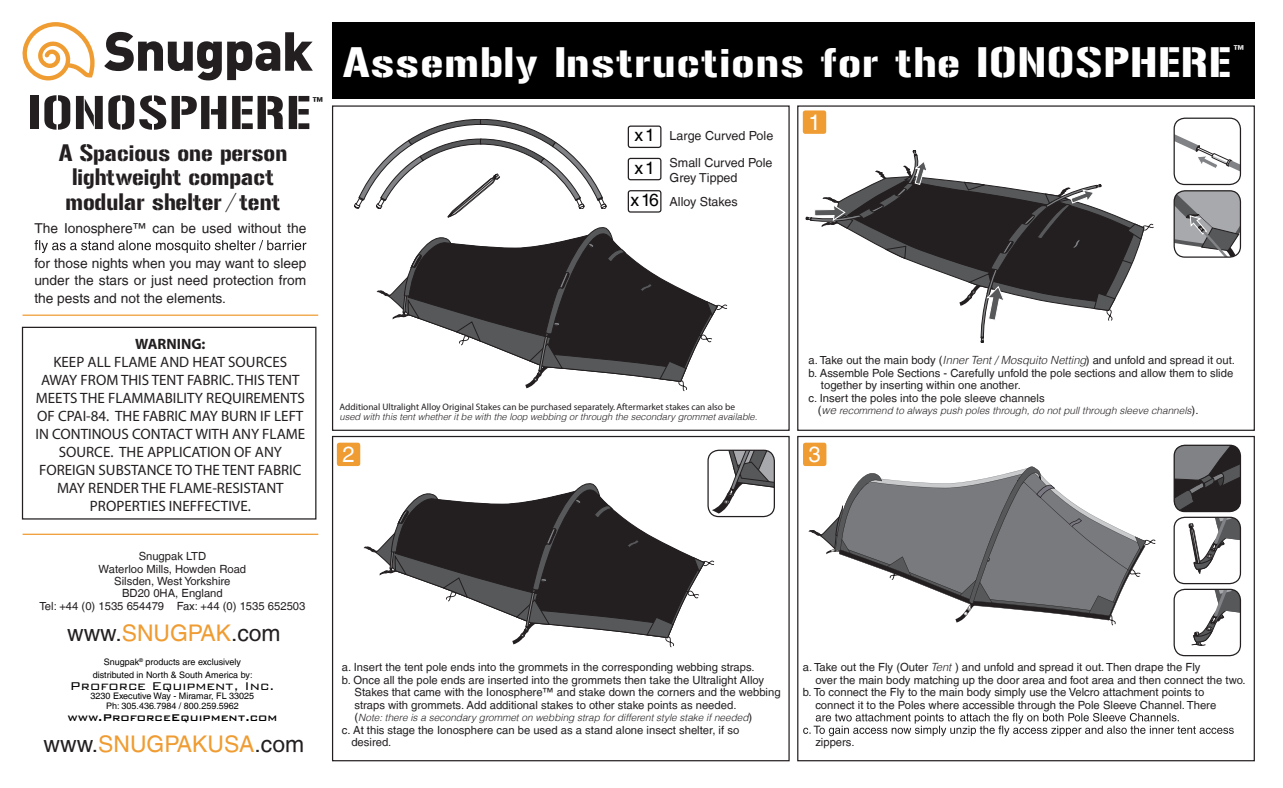
<style>
.page{position:relative;width:1283px;height:788px;background:#fff}
.page>*{position:absolute;margin:0;border:0;box-sizing:border-box;transform-origin:0 0}
.t1{font:46.88px "Gunplay";letter-spacing:.025em;color:#231f20;scale:1.1 1}
.t2{font:42.25px "Gunplay";letter-spacing:.025em;color:#fff;scale:1.1 1}
.t3{font:23.62px/24.5px "Gunplay";color:#231f20}
.t4{font:22.88px "Helvetica LT";color:#ef9c32}
.t5{font:22.88px "Helvetica LT";color:#231f20}
.t6{font:22px "Helvetica LT";color:#fff}
.t7{font:17.5px "Helvetica LT";letter-spacing:.1em;color:#000001}
.t8{font:15px/18px "Myriad Pro";color:#231f20;text-align:center}
.t9{font:300 15px "Bank Gothic BT";color:#000}
.t10{font:700 15px "Myriad Pro";color:#231f20}
.t11{font:13.75px/17.5px "Helvetica LT";color:#231f20;text-align:justify}
.t12{font:500 13px "Bank Gothic BT";color:#000}
.t13{font:12.62px "Gunplay";color:#000001;scale:1.1 1}
.t14{font:12.62px "Gunplay";color:#fff;scale:1.1 1}
.t15{font:12.5px/15px "Helvetica LT";color:#231f20}
.t16{font:11.25px/12.4px "Helvetica LT";color:#231f20}
.t17{font:italic 300 10px "Helvetica";color:#231f20}
.t18{font:9.38px "Myriad Pro";color:#231f20}
.t19{font:italic 300 9.38px "Helvetica";color:#231f20}
.t20{font:9px/13.1px "Helvetica LT";color:#000;text-align:center}
.s1{color:#ef9c32}
.s2{color:#231f20}
.s3{font-family:"Helvetica";font-weight:300;font-style:italic}
.s4{font-family:"Helvetica LT";font-weight:400;font-style:normal;font-size:11.25px}
.s5{font-size:11.25px}
</style>
<div class="page">
<div style="left:332px;top:105px;width:457px;height:326px;border:1px solid #231f20"></div>
<div style="left:797px;top:105px;width:457px;height:326px;border:1px solid #231f20"></div>
<div style="left:332px;top:436px;width:457px;height:325px;border:1px solid #231f20"></div>
<div style="left:797px;top:436px;width:457px;height:325px;border:1px solid #231f20"></div>
<div style="left:332px;top:22px;width:922px;height:77px;background:#000001"></div>
<svg style="left:806px;top:150px;width:347px;height:193px"></svg>
<div style="left:803px;top:110px;width:23px;height:24px;background:#ef9c32;border-radius:2px"></div>
<div style="left:337px;top:442px;width:23px;height:24px;background:#ef9c32;border-radius:2px"></div>
<div style="left:803px;top:442px;width:23px;height:24px;background:#ef9c32;border-radius:2px"></div>
<svg style="left:1175px;top:119px;width:65px;height:65px"></svg>
<div style="left:1173px;top:118px;width:68px;height:67px;border:1px solid #231f20;border-radius:11px"></div>
<svg style="left:363px;top:451px;width:411px;height:196px"></svg>
<div style="left:707px;top:449px;width:68px;height:68px;border:1px solid #231f20;border-radius:11px"></div>
<svg style="left:1175px;top:192px;width:64px;height:64px;background:#9d9da0"></svg>
<div style="left:1173px;top:190px;width:68px;height:68px;border:1px solid #231f20;border-radius:11px"></div>
<svg style="left:1175px;top:446px;width:65px;height:65px;background:#4b4a4c"></svg>
<div style="left:1173px;top:444px;width:68px;height:68px;border:1px solid #231f20;border-radius:11px"></div>
<svg style="left:1188px;top:518px;width:51px;height:55px"></svg>
<div style="left:1173px;top:516px;width:68px;height:68px;border:1px solid #231f20;border-radius:11px"></div>
<div style="left:627px;top:158px;width:34px;height:22px;border:1px solid #231f20;border-radius:2px"></div>
<div style="left:627px;top:125px;width:34px;height:23px;border:1px solid #231f20;border-radius:2px"></div>
<div style="left:627px;top:190px;width:34px;height:22px;border:1px solid #231f20;border-radius:2px"></div>
<svg style="left:803px;top:713px;width:430px;height:23px"></svg>
<svg style="left:1191px;top:590px;width:48px;height:55px"></svg>
<div style="left:1173px;top:588px;width:68px;height:68px;border:1px solid #231f20;border-radius:11px"></div>
<svg style="left:376px;top:227px;width:351px;height:164px"></svg>
<svg style="left:35px;top:240px;width:271px;height:13px"></svg>
<svg style="left:808px;top:466px;width:347px;height:159px"></svg>
<svg style="left:354px;top:119px;width:252px;height:99px"></svg>
<svg style="left:104px;top:32px;width:209px;height:48px"></svg>
<svg style="left:22px;top:22px;width:73px;height:58px"></svg>
<div style="left:22px;top:327px;width:294px;height:192px;border:1px solid #231f20"></div>
<hr style="left:23px;top:533px;width:295px;height:2px;background:#ef9c32">
<hr style="left:22px;top:314px;width:296px;height:2px;background:#ef9c32">
<h1 class="t1" style="left:28px;top:79px;width:258px">IONOSPHERE</h1>
<p class="t13" style="left:312px;top:93px;width:11px">™</p>
<h3 class="t3" style="left:59px;top:138px;width:230px">A Spacious one person lightweight compact modular shelter /tent</h3>
<p class="t11" style="left:34px;top:219px;width:273px">The Ionosphere™ can be used without the</p>
<p class="t11" style="left:34px;top:254px;width:273px">for those nights when you may want to sleep under the stars or just need protection from the pests and not the elements.</p>
<h3 class="t10" style="left:135px;top:334px;width:72px">WARNING:</h3>
<p class="t8" style="left:35px;top:352px;width:271px">KEEP ALL FLAME AND HEAT SOURCES AWAY FROM THIS TENT FABRIC. THIS TENT MEETS THE FLAMMABILITY REQUIREMENTS OF CPAI-84. THE FABRIC MAY BURN IF LEFT IN CONTINOUS CONTACT WITH ANY FLAME SOURCE. THE APPLICATION OF ANY FOREIGN SUBSTANCE TO THE TENT FABRIC MAY RENDER THE FLAME-RESISTANT PROPERTIES INEFFECTIVE.</p>
<p class="t16" style="left:39px;top:550px;width:267px;text-align:center">Snugpak LTD<br>Waterloo Mills, Howden Road<br>Silsden, West Yorkshire<br>BD20 0HA, England<br>Tel: +44 (0) 1535 654479 Fax: +44 (0) 1535 652503</p>
<h3 class="t5" style="left:67px;top:619px;width:215px">www.<span class="s1">SNUGPAK</span>.com</h3>
<p class="t20" style="left:93px;top:654px;width:161px">Snugpak<sup>®</sup> products are exclusively distributed in North &amp; South America by:</p>
<h3 class="t9" style="left:70px;top:677px;width:206px">Proforce Equipment, Inc.</h3>
<p class="t20" style="left:91px;top:691px;width:165px;line-height:9.9px">3230 Executive Way - Miramar, FL 33025<br>Ph: 305.436.7984 / 800.259.5962</p>
<p class="t12" style="left:68px;top:710px;width:211px">www.ProforceEquipment.com</p>
<h3 class="t4" style="left:44px;top:730px;width:262px"><span class="s2">www.</span>SNUGPAKUSA<span class="s2">.com</span></h3>
<h2 class="t2" style="left:343px;top:31px;width:809px">Assembly Instructions for the IONOSPHERE</h2>
<p class="t14" style="left:1233px;top:40px;width:11px">™</p>
<h3 class="t7" style="left:634px;top:125px;width:22px">x1</h3>
<p class="t15" style="left:669px;top:128px;width:105px">Large Curved Pole</p>
<h3 class="t6" style="left:808px;top:109px;width:14px">1</h3>
<h3 class="t7" style="left:634px;top:157px;width:22px">x1</h3>
<p class="t15" style="left:669px;top:155px;width:104px">Small Curved Pole<br>Grey Tipped</p>
<h3 class="t7" style="left:630px;top:189px;width:30px">x16</h3>
<p class="t15" style="left:669px;top:194px;width:70px">Alloy Stakes</p>
<p class="t18" style="left:339px;top:401px;width:397px">Additional Ultralight Alloy Original Stakes can be purchased separately. Aftermarket stakes can also be</p>
<p class="t19" style="left:339px;top:409px;width:419px">used with this tent whether it be with the loop webbing or through the secondary grommet available.</p>
<p class="t16" style="left:808px;top:354px;width:428px">a. Take out the main body (<span class="s3">Inner Tent / Mosquito Netting</span>) and unfold and spread it out.</p>
<p class="t16" style="left:808px;top:366px;width:426px">b. Assemble Pole Sections - Carefully unfold the pole sections and allow them to slide</p>
<p class="t16" style="left:821px;top:379px;width:201px">together by inserting within one another.</p>
<p class="t16" style="left:808px;top:391px;width:238px">c. Insert the poles into the pole sleeve channels</p>
<p class="t17" style="left:818px;top:403px;width:382px"><span class="s4">(</span><span class="s5">we</span> recommend to always push poles through, do not pull through sleeve channels<span class="s4">).</span></p>
<h3 class="t6" style="left:342px;top:441px;width:14px">2</h3>
<h3 class="t6" style="left:808px;top:441px;width:14px">3</h3>
<p class="t16" style="left:342px;top:661px;width:414px">a. Insert the tent pole ends into the grommets in the corresponding webbing straps.</p>
<p class="t16" style="left:342px;top:673px;width:423px">b. Once all the pole ends are inserted into the grommets then take the Ultralight Alloy</p>
<p class="t16" style="left:354px;top:686px;width:427px">Stakes that came with the Ionosphere™ and stake down the corners and the webbing</p>
<p class="t16" style="left:354px;top:698px;width:383px">straps with grommets. Add additional stakes to other stake points as needed.</p>
<p class="t17" style="left:354px;top:710px;width:399px"><span class="s4">(</span>Note: there is a secondary grommet on webbing strap for different style stake if needed<span class="s4">)</span></p>
<p class="t16" style="left:351px;top:723px;width:389px;text-indent:-9px">c. At this stage the Ionosphere can be used as a stand alone insect shelter, if so desired.</p>
<p class="t16" style="left:803px;top:661px;width:399px">a. Take out the Fly (Outer <span class="s3">Tent</span> ) and unfold and spread it out. Then drape the Fly</p>
<p class="t16" style="left:815px;top:673px;width:432px">over the main body matching up the door area and foot area and then connect the two.</p>
<p class="t16" style="left:803px;top:686px;width:403px">b. To connect the Fly to the main body simply use the Velcro attachment points to</p>
<p class="t16" style="left:815px;top:698px;width:402px">connect it to the Poles where accessible through the Pole Sleeve Channel. There</p>
<p class="t16" style="left:815px;top:736px;width:41px">zippers.</p>
</div>
